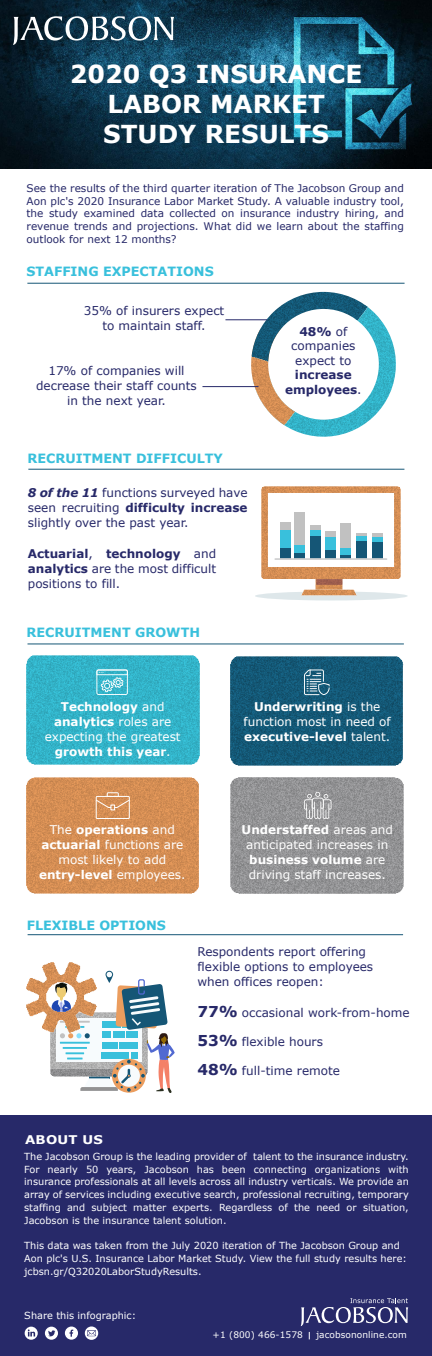
<style>
.page{position:relative;width:432px;height:1356px;background:#fff}
.page>*{position:absolute;margin:0;border:0;box-sizing:border-box;transform-origin:0 0}
.t1{font:700 24.75px/29.7px "Verdana";color:#fff;text-align:center}
.t2{font:700 12.75px "Verdana";color:#39c0dc}
.t3{font:12px/15px "Verdana";color:#272969;text-align:center}
.t4{font:12px/15px "Verdana";color:#fff;text-align:center}
.t5{font:700 12px/15px "Verdana";color:#fff;text-align:center}
.t6{font:700 12px/14.4px "Verdana";color:#272969;text-align:center}
.t7{font:700 12px "Verdana";color:#fff;scale:1.11 1}
.t8{font:10.5px/12.6px "Verdana";color:#272969;text-align:justify}
.t9{font:9.75px/12.8px "Verdana";color:#fff;text-align:justify}
.t10{font:9px "Verdana";letter-spacing:.01em;color:#fff}
.s1{font-weight:700;font-style:italic}
.s2{font-weight:700}
.s3{font-weight:400}
.s4{font-weight:700;font-size:15px}
</style>
<div class="page">
<img style="left:0;top:0;width:432px;height:168px">
<svg style="left:13px;top:16px;width:161px;height:29px"></svg>
<hr style="left:27px;top:283px;width:378px;height:1px;background:#155676">
<div style="left:0;top:1115px;width:432px;height:240px;background:#272969"></div>
<svg style="left:65px;top:1326px;width:13px;height:13px"></svg>
<svg style="left:85px;top:1326px;width:13px;height:13px"></svg>
<svg style="left:45px;top:1326px;width:13px;height:13px"></svg>
<svg style="left:25px;top:1326px;width:13px;height:13px"></svg>
<img style="left:243px;top:320px;width:143px;height:117px">
<img style="left:244px;top:292px;width:152px;height:110px">
<hr style="left:225px;top:319px;width:42px;height:1px;background:#272969">
<svg style="left:301px;top:1298px;width:107px;height:41px"></svg>
<hr style="left:28px;top:934px;width:375px;height:1px;background:#155676">
<hr style="left:28px;top:469px;width:376px;height:1px;background:#155676">
<hr style="left:202px;top:386px;width:57px;height:1px;background:#272969">
<img style="left:235px;top:468px;width:173px;height:131px">
<img style="left:274px;top:562px;width:110px;height:39px">
<div style="left:280px;top:522px;width:10px;height:8px;background:#c1c1c1"></div>
<div style="left:280px;top:530px;width:10px;height:18px;background:#39c0dc"></div>
<div style="left:280px;top:548px;width:10px;height:11px;background:#155676"></div>
<div style="left:295px;top:512px;width:10px;height:34px;background:#c1c1c1"></div>
<div style="left:295px;top:545px;width:10px;height:9px;background:#39c0dc"></div>
<div style="left:295px;top:553px;width:10px;height:6px;background:#155676"></div>
<div style="left:310px;top:525px;width:11px;height:9px;background:#c1c1c1"></div>
<div style="left:310px;top:530px;width:11px;height:9px;background:#39c0dc"></div>
<div style="left:310px;top:536px;width:11px;height:23px;background:#155676"></div>
<div style="left:326px;top:531px;width:10px;height:6px;background:#c1c1c1"></div>
<div style="left:326px;top:537px;width:10px;height:14px;background:#39c0dc"></div>
<div style="left:326px;top:550px;width:10px;height:9px;background:#155676"></div>
<div style="left:340px;top:523px;width:11px;height:26px;background:#c1c1c1"></div>
<div style="left:340px;top:548px;width:11px;height:7px;background:#39c0dc"></div>
<hr style="left:340px;top:555px;width:11px;height:4px;background:#155676">
<div style="left:372px;top:533px;width:10px;height:7px;background:#c1c1c1"></div>
<div style="left:372px;top:537px;width:10px;height:7px;background:#39c0dc"></div>
<div style="left:372px;top:542px;width:10px;height:17px;background:#155676"></div>
<div style="left:357px;top:533px;width:10px;height:6px;background:#c1c1c1"></div>
<div style="left:357px;top:536px;width:10px;height:8px;background:#39c0dc"></div>
<div style="left:357px;top:541px;width:10px;height:18px;background:#155676"></div>
<div style="left:275px;top:558px;width:112px;height:1px;border:1px solid #d1d2d3"></div>
<img style="left:26px;top:935px;width:98px;height:124px">
<svg style="left:52px;top:971px;width:123px;height:122px"></svg>
<img style="left:226px;top:644px;width:178px;height:106px">
<img style="left:26px;top:643px;width:200px;height:107px">
<hr style="left:28px;top:643px;width:376px;height:1px;background:#155676">
<img style="left:26px;top:750px;width:174px;height:144px">
<img style="left:230px;top:750px;width:174px;height:144px">
<svg style="left:304px;top:669px;width:26px;height:26px"></svg>
<svg style="left:304px;top:791px;width:28px;height:28px"></svg>
<svg style="left:96px;top:669px;width:32px;height:26px"></svg>
<div style="left:96px;top:796px;width:34px;height:23px;border:1px solid #fff"></div>
<svg style="left:95px;top:792px;width:35px;height:18px"></svg>
<h1 class="t1" style="left:70px;top:59px;width:294px">2020 Q3 INSURANCE<br>LABOR MARKET<br>STUDY RESULTS</h1>
<p class="t8" style="left:27px;top:182px;width:379px">See the results of the third quarter iteration of The Jacobson Group and Aon plc's 2020 Insurance Labor Market Study. A valuable industry tool, the study examined data collected on insurance industry hiring, and revenue trends and projections. What did we learn about the staffing outlook for next 12 months?</p>
<h2 class="t2" style="left:26px;top:262px;width:189px">STAFFING EXPECTATIONS</h2>
<p class="t3" style="left:84px;top:303px;width:142px;line-height:14.4px">35% of insurers expect to maintain staff.</p>
<p class="t3" style="left:36px;top:362px;width:162px">17% of companies will decrease their staff counts in the next year.</p>
<h2 class="t2" style="left:28px;top:449px;width:197px">RECRUITMENT DIFFICULTY</h2>
<p class="t3" style="left:28px;top:484px;width:221px;text-align:justify"><span class="s1">8 of the 11</span> functions surveyed have seen recruiting <span class="s2">difficulty increase </span>slightly over the past year.</p>
<p class="t3" style="left:28px;top:546px;width:190px;text-align:justify"><span class="s2">Actuarial</span>, <span class="s2">technology</span> and <span class="s2">analytics</span> are the most difficult positions to fill.</p>
<h2 class="t2" style="left:27px;top:623px;width:175px">RECRUITMENT GROWTH</h2>
<p class="t3" style="left:291px;top:324px;width:66px;line-height:14.4px"><span class="s2">48%</span> of companies expect to</p>
<p class="t6" style="left:285px;top:367px;width:78px">increase employees<span class="s3">.</span></p>
<p class="t5" style="left:45px;top:699px;width:137px">Technology <span class="s3">and </span>analytics <span class="s3">roles are expecting the greatest </span>growth this year<span class="s3">.</span></p>
<p class="t4" style="left:244px;top:699px;width:149px"><span class="s2">Underwriting</span> is the function most in need of <span class="s2">executive-level</span> talent.</p>
<p class="t4" style="left:39px;top:822px;width:148px">The <span class="s2">operations</span> and <span class="s2">actuarial</span> functions are most likely to add <span class="s2">entry-level</span> employees.</p>
<p class="t4" style="left:242px;top:822px;width:153px"><span class="s2">Understaffed</span> areas and anticipated increases in <span class="s2">business volume</span> are driving staff increases.</p>
<h2 class="t2" style="left:27px;top:916px;width:141px">FLEXIBLE OPTIONS</h2>
<p class="t7" style="left:25px;top:1130px;width:72px">ABOUT US</p>
<p class="t3" style="left:197px;top:944px;width:177px;text-align:left">Respondents report offering flexible options to employees when offices reopen:</p>
<p class="t3" style="left:197px;top:1004px;width:214px"><span class="s4">77%</span> occasional work-from-home</p>
<p class="t3" style="left:197px;top:1034px;width:127px"><span class="s4">53%</span> flexible hours</p>
<p class="t3" style="left:197px;top:1062px;width:144px"><span class="s4">48%</span> full-time remote</p>
<p class="t9" style="left:24px;top:1149px;width:386px">The Jacobson Group is the leading provider of talent to the insurance industry.<br>For nearly 50 years, Jacobson has been connecting organizations with insurance professionals at all levels across all industry verticals. We provide an array of services including executive search, professional recruiting, temporary staffing and subject matter experts. Regardless of the need or situation, Jacobson is the insurance talent solution.</p>
<p class="t9" style="left:24px;top:1239px;width:384px;text-align:left">This data was taken from the July 2020 iteration of The Jacobson Group and<br>Aon plc's U.S. Insurance Labor Market Study. View the full study results here: jcbsn.gr/Q32020LaborStudyResults.</p>
<p class="t9" style="left:24px;top:1308px;width:113px">Share this infographic:</p>
<p class="t10" style="left:213px;top:1328px;width:92px">+1 (800) 466-1578</p>
<p class="t10" style="left:316px;top:1328px;width:92px">jacobsononline.com</p>
</div>
